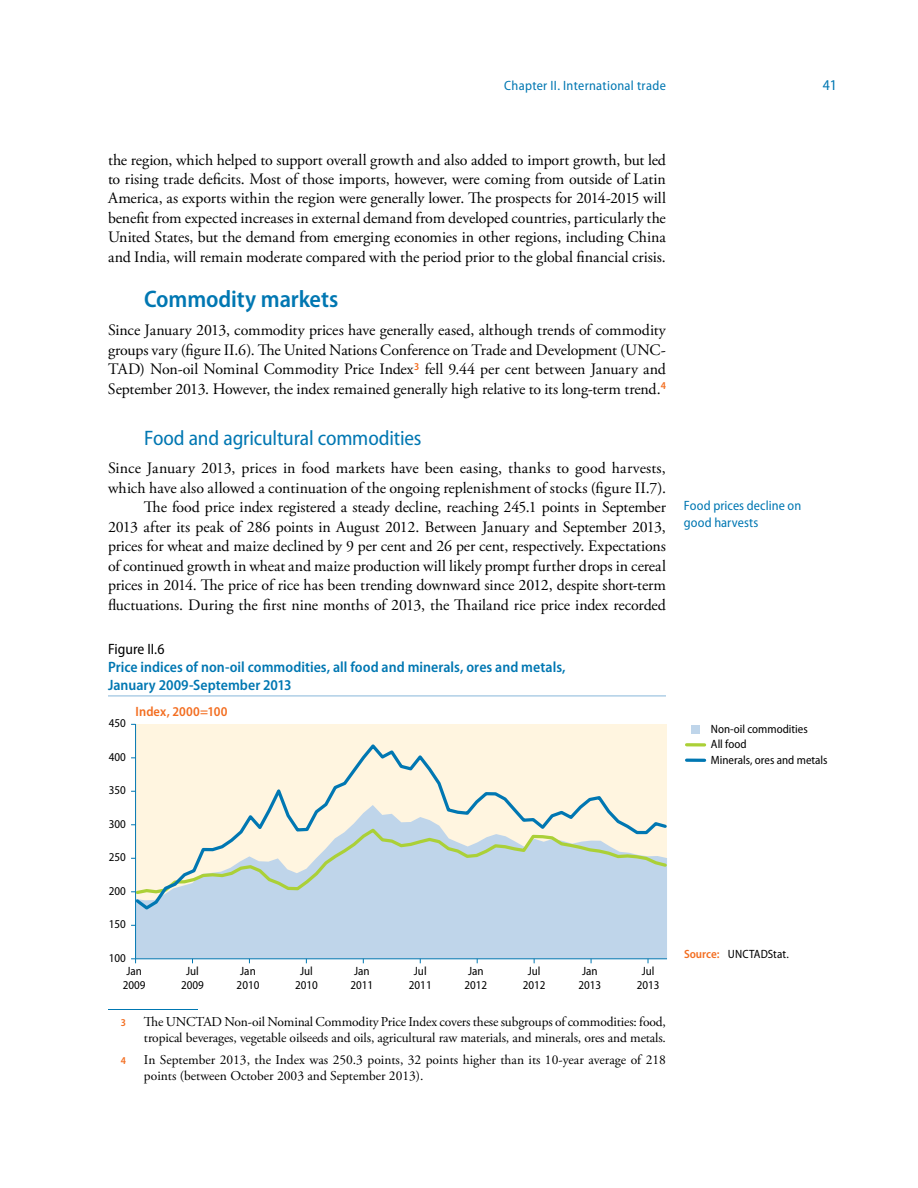
<style>
.page{position:relative;width:918px;height:1188px;background:#fff}
.page>*{position:absolute;margin:0;border:0;box-sizing:border-box;transform-origin:0 0}
.t1{font:600 semi-condensed 24px "Myriad Pro";letter-spacing:-.005em;color:#0077b2}
.t2{font:semi-condensed 21px "Myriad Pro";letter-spacing:-.01em;color:#0077b2}
.t3{font:15.9px/19.5px "Adobe Garamond Pro";letter-spacing:-.005em;color:#000;text-align:justify}
.t4{font:600 semi-condensed 15px/18px "Myriad Pro";letter-spacing:.005em;color:#0077b2}
.t5{font:semi-condensed 15px "Myriad Pro";color:#000}
.t6{font:semi-condensed 15px "Myriad Pro";color:#0077b2}
.t7{font:13.5px/16.5px "Adobe Garamond Pro";letter-spacing:-.01em;color:#000}
.t8{font:semi-condensed 13.5px/16.5px "Myriad Pro";letter-spacing:.015em;color:#0077b2}
.t9{font:600 semi-condensed 13.5px "Myriad Pro";letter-spacing:.01em;color:#f36e21}
.t10{font:semi-condensed 12px/13.5px "Myriad Pro";color:#000;text-align:center}
.t11{font:600 semi-condensed 10.5px "Myriad Pro";color:#f36e21}
.s1{font-weight:600;color:#f36e21}
</style>
<div class="page">
<hr style="left:108px;top:1009px;width:90px;height:1px;background:#0077b2">
<div style="left:136px;top:724px;width:531px;height:235px;background:#fff5e0"></div>
<div style="left:136px;top:912px;width:531px;height:47px;background:#bfd5ea"></div>
<svg style="left:133px;top:741px;width:534px;height:171px"></svg>
<hr style="left:135px;top:724px;width:1px;height:235px;background:#0077b2">
<svg style="left:131px;top:825px;width:536px;height:71px"></svg>
<hr style="left:136px;top:959px;width:531px;height:1px;background:#0077b2">
<div style="left:691px;top:725px;width:9px;height:9px;background:#bfd5ea"></div>
<svg style="left:687px;top:743px;width:18px;height:4px"></svg>
<hr style="left:687px;top:759px;width:18px;height:3px;background:#0077b2">
<hr style="left:108px;top:696px;width:558px;height:1px;background:#88b7da">
<p class="t8" style="left:504px;top:78px;width:163px">Chapter II. International trade</p>
<p class="t6" style="left:823px;top:77px;width:16px">41</p>
<p class="t3" style="left:108px;top:150px;width:560px">the region, which helped to support overall growth and also added to import growth, but led to rising trade deficits. Most of those imports, however, were coming from outside of Latin America, as exports within the region were generally lower. The prospects for 2014-2015 will benefit from expected increases in external demand from developed countries, particularly the United States, but the demand from emerging economies in other regions, including China and India, will remain moderate compared with the period prior to the global financial crisis.</p>
<h1 class="t1" style="left:144px;top:286px;width:196px">Commodity markets</h1>
<p class="t3" style="left:108px;top:321px;width:560px">Since January 2013, commodity prices have generally eased, although trends of commodity groups vary (figure II.6). The United Nations Conference on Trade and Development (UNC-TAD) Non-oil Nominal Commodity Price Index<sup>3</sup> fell 9.44 per cent between January and September 2013. However, the index remained generally high relative to its long-term trend.<sup>4</sup></p>
<h2 class="t2" style="left:144px;top:426px;width:279px">Food and agricultural commodities</h2>
<p class="t3" style="left:108px;top:459px;width:560px;text-align:right">Since January 2013, prices in food markets have been easing, thanks to good harvests, which have also allowed a continuation of the ongoing replenishment of stocks (figure II.7).<br>The food price index registered a steady decline, reaching 245.1 points in September<br>2013 after its peak of 286 points in August 2012. Between January and September 2013, prices for wheat and maize declined by 9 per cent and 26 per cent, respectively. Expectations of continued growth in wheat and maize production will likely prompt further drops in cereal prices in 2014. The price of rice has been trending downward since 2012, despite short-term fluctuations. During the first nine months of 2013, the Thailand rice price index recorded</p>
<p class="t5" style="left:108px;top:640px;width:58px">Figure II.6</p>
<p class="t4" style="left:108px;top:658px;width:459px">Price indices of non-oil commodities, all food and minerals, ores and metals,<br>January 2009-September 2013</p>
<p class="t10" style="left:109px;top:717px;width:19px">450</p>
<p class="t10" style="left:109px;top:750px;width:19px">400</p>
<p class="t10" style="left:109px;top:784px;width:19px">350</p>
<p class="t10" style="left:109px;top:817px;width:19px">300</p>
<p class="t10" style="left:109px;top:851px;width:19px">250</p>
<p class="t10" style="left:109px;top:884px;width:19px">200</p>
<p class="t10" style="left:109px;top:918px;width:19px">150</p>
<p class="t10" style="left:109px;top:951px;width:19px">100</p>
<p class="t9" style="left:136px;top:704px;width:93px">Index, 2000=100</p>
<p class="t10" style="left:123px;top:965px;width:24px">Jan<br>2009</p>
<p class="t10" style="left:181px;top:965px;width:24px">Jul<br>2009</p>
<p class="t10" style="left:237px;top:965px;width:24px">Jan<br>2010</p>
<p class="t10" style="left:295px;top:965px;width:24px">Jul<br>2010</p>
<p class="t10" style="left:351px;top:965px;width:24px">Jan<br>2011</p>
<p class="t10" style="left:409px;top:965px;width:24px">Jul<br>2011</p>
<p class="t10" style="left:464px;top:965px;width:24px">Jan<br>2012</p>
<p class="t10" style="left:523px;top:965px;width:24px">Jul<br>2012</p>
<p class="t10" style="left:578px;top:965px;width:24px">Jan<br>2013</p>
<p class="t10" style="left:637px;top:965px;width:24px">Jul<br>2013</p>
<p class="t11" style="left:121px;top:1017px;width:7px">3</p>
<p class="t7" style="left:144px;top:1014px;width:524px">The UNCTAD Non-oil Nominal Commodity Price Index covers these subgroups of commodities: food, tropical beverages, vegetable oilseeds and oils, agricultural raw materials, and minerals, ores and metals.</p>
<p class="t11" style="left:121px;top:1054px;width:7px">4</p>
<p class="t7" style="left:144px;top:1051px;width:523px">In September 2013, the Index was 250.3 points, 32 points higher than its 10-year average of 218 points (between October 2003 and September 2013).</p>
<p class="t8" style="left:684px;top:498px;width:119px">Food prices decline on good harvests</p>
<p class="t10" style="left:711px;top:722px;width:118px;line-height:15.5px;text-align:left">Non-oil commodities<br>All food<br>Minerals, ores and metals</p>
<p class="t10" style="left:684px;top:948px;width:106px"><span class="s1">Source:</span> UNCTADStat.</p>
</div>
